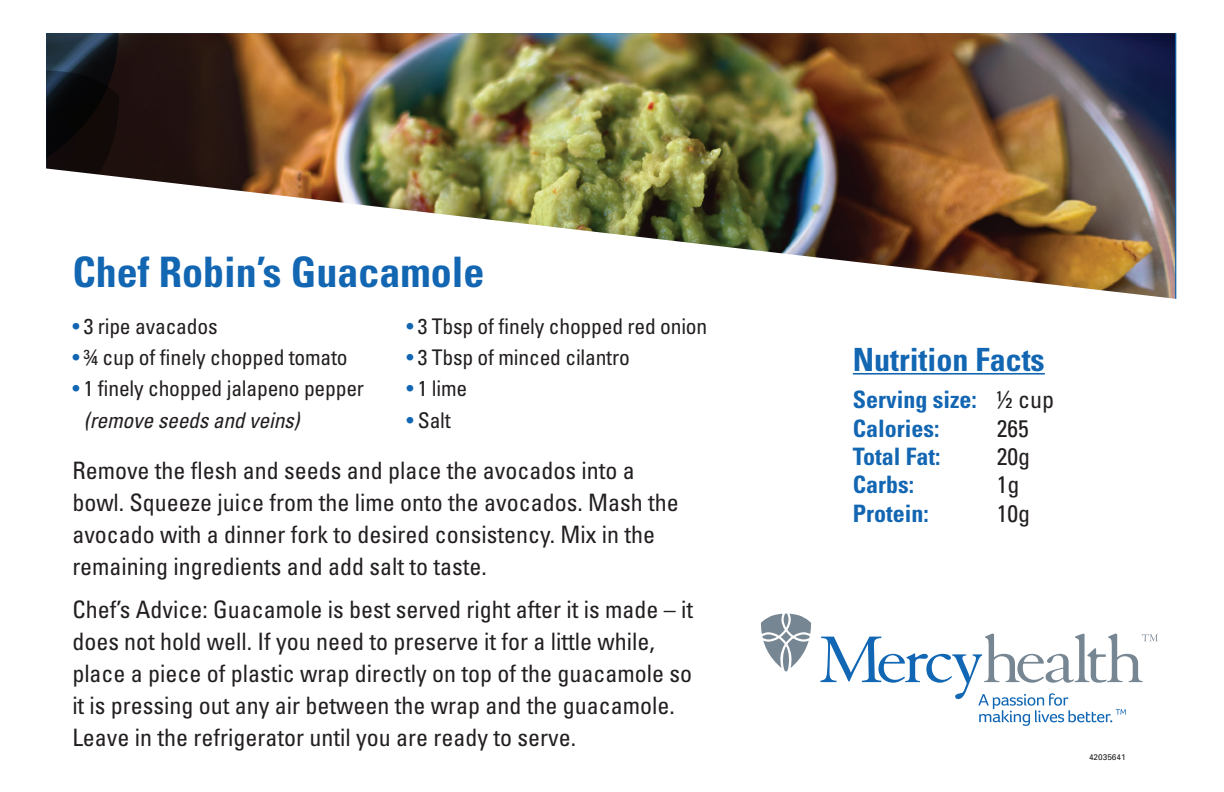
<style>
.page{position:relative;width:1224px;height:792px;background:#fff}
.page>*{position:absolute;margin:0;border:0;box-sizing:border-box;transform-origin:0 0}
.t1{font:700 condensed 42px "Univers LT Std";color:#1266b2}
.t2{font:700 condensed 32px "Univers LT Std";color:#1266b2}
.t3{font:condensed 24px/32px "Univers LT Std";color:#231f20}
.t4{font:700 condensed 24px "Univers LT Std";color:#1266b2}
.t5{font:condensed 21.6px/31.2px "Univers LT Std";letter-spacing:-.01em;color:#231f20}
.t6{font:8.2px "Univers";color:#231f20}
.s1{color:#1266b2}
.s2{font-style:italic}
.s3{font-weight:400;color:#231f20}
</style>
<div class="page">
<img style="left:119px;top:33px;width:1056px;height:132px">
<svg style="left:46px;top:33px;width:73px;height:132px;background:#13151b"></svg>
<img style="left:46px;top:165px;width:1131px;height:210px">
<hr style="left:853px;top:373px;width:192px;height:2px;background:#1266b2">
<svg style="left:761px;top:614px;width:50px;height:58px"></svg>
<svg style="left:820px;top:634px;width:338px;height:92px"></svg>
<p class="t1" style="left:72px;top:247px;width:414px">Chef Robin’s Guacamole</p>
<p class="t5" style="left:406px;top:310px;width:302px"><span class="s1">•</span> 3 Tbsp of finely chopped red onion</p>
<p class="t5" style="left:406px;top:342px;width:225px"><span class="s1">•</span> 3 Tbsp of minced cilantro</p>
<p class="t5" style="left:406px;top:373px;width:62px"><span class="s1">•</span> 1 lime</p>
<p class="t5" style="left:406px;top:404px;width:46px"><span class="s1">•</span> Salt</p>
<p class="t3" style="left:72px;top:454px;width:608px">Remove the flesh and seeds and place the avocados into a bowl. Squeeze juice from the lime onto the avocados. Mash the avocado with a dinner fork to desired consistency. Mix in the remaining ingredients and add salt to taste.</p>
<p class="t3" style="left:72px;top:593px;width:622px">Chef’s Advice: Guacamole is best served right after it is made – it does not hold well. If you need to preserve it for a little while, place a piece of plastic wrap directly on top of the guacamole so it is pressing out any air between the wrap and the guacamole.<br>Leave in the refrigerator until you are ready to serve.</p>
<p class="t5" style="left:72px;top:310px;width:147px"><span class="s1">•</span> 3 ripe avacados</p>
<p class="t5" style="left:72px;top:342px;width:277px"><span class="s1">•</span> ¾ cup of finely chopped tomato</p>
<p class="t5" style="left:84px;top:373px;width:282px;text-indent:-12px"><span class="s1">•</span> 1 finely chopped jalapeno pepper <span class="s2">(remove seeds and veins)</span></p>
<p class="t2" style="left:853px;top:340px;width:194px">Nutrition Facts</p>
<p class="t4" style="left:853px;top:385px;width:203px">Serving size: <span class="s3">½ cup</span></p>
<p class="t4" style="left:853px;top:413px;width:88px">Calories:</p>
<p class="t3" style="left:997px;top:412px;width:33px">265</p>
<p class="t4" style="left:853px;top:442px;width:89px">Total Fat:</p>
<p class="t3" style="left:997px;top:440px;width:35px">20g</p>
<p class="t4" style="left:853px;top:470px;width:63px">Carbs:</p>
<p class="t3" style="left:997px;top:469px;width:24px">1g</p>
<p class="t4" style="left:853px;top:498px;width:78px">Protein:</p>
<p class="t3" style="left:997px;top:497px;width:35px">10g</p>
<p class="t6" style="left:1089px;top:752px;width:38px">42035641</p>
</div>
